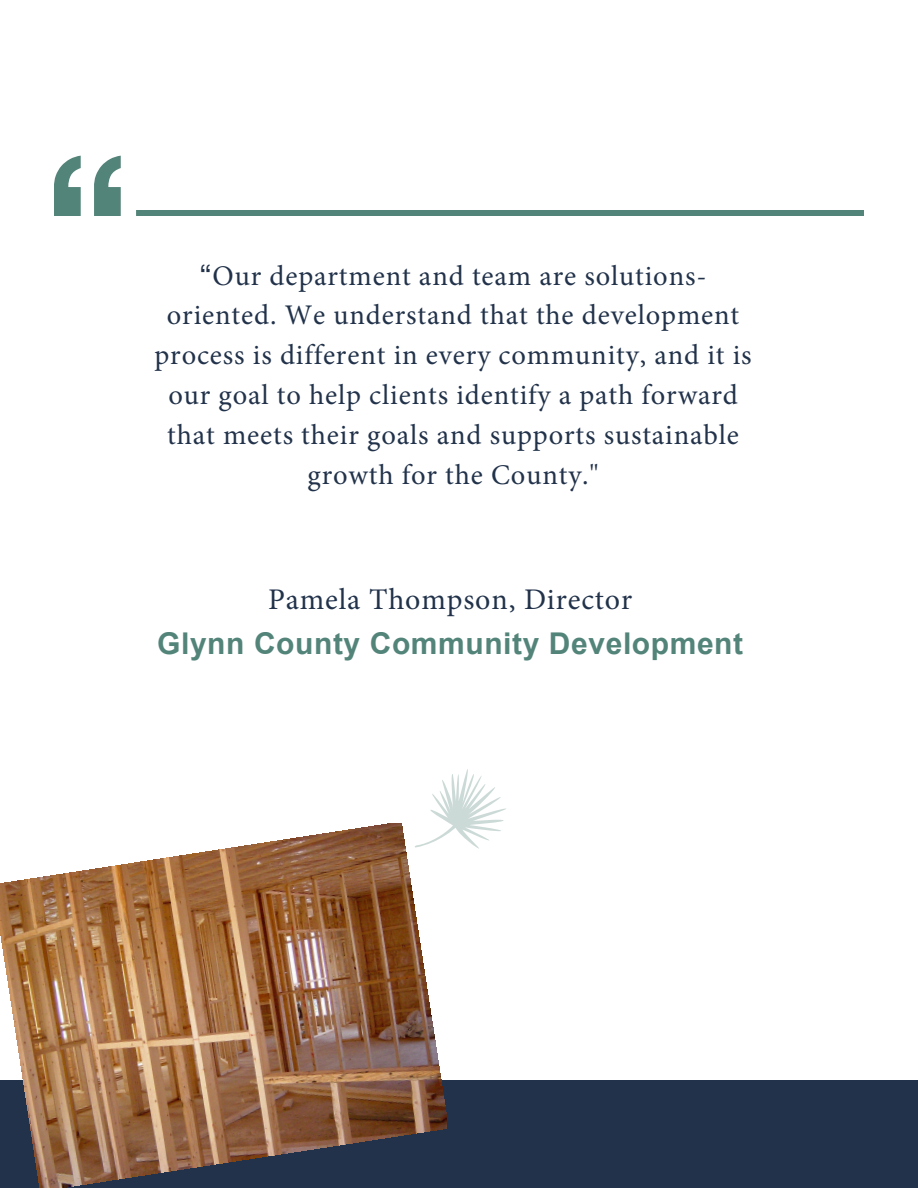
<style>
.page{position:relative;width:918px;height:1188px;background:#fff}
.page>*{position:absolute;margin:0;border:0;box-sizing:border-box;transform-origin:0 0}
.t1{font:700 30px "Arial";letter-spacing:.02em;color:#538479}
.t2{font:30px "Minion Pro";letter-spacing:.03em;color:#21324a}
.t3{font:28.5px/39.8px "Minion Pro";letter-spacing:.03em;color:#21324a;text-align:center}
.s1{font-family:"Helvetica Neue"}
</style>
<div class="page">
<div style="left:0;top:1080px;width:918px;height:108px;background:#21324a"></div>
<svg style="left:54px;top:156px;width:67px;height:60px"></svg>
<img style="left:0;top:823px;width:447px;height:365px">
<div style="left:136px;top:210px;width:728px;height:6px;background:#538479"></div>
<svg style="left:414px;top:769px;width:92px;height:81px"></svg>
<p class="t3" style="left:154px;top:256px;width:599px"><span class="s1">“</span>Our department and team are solutions&shy;oriented. We understand that the development process is different in every community, and it is our goal to help clients identify a path forward that meets their goals and supports sustainable growth for the County."</p>
<p class="t2" style="left:268px;top:579px;width:366px">Pamela Thompson, Director</p>
<p class="t1" style="left:157px;top:623px;width:588px">Glynn County Community Development</p>
</div>
